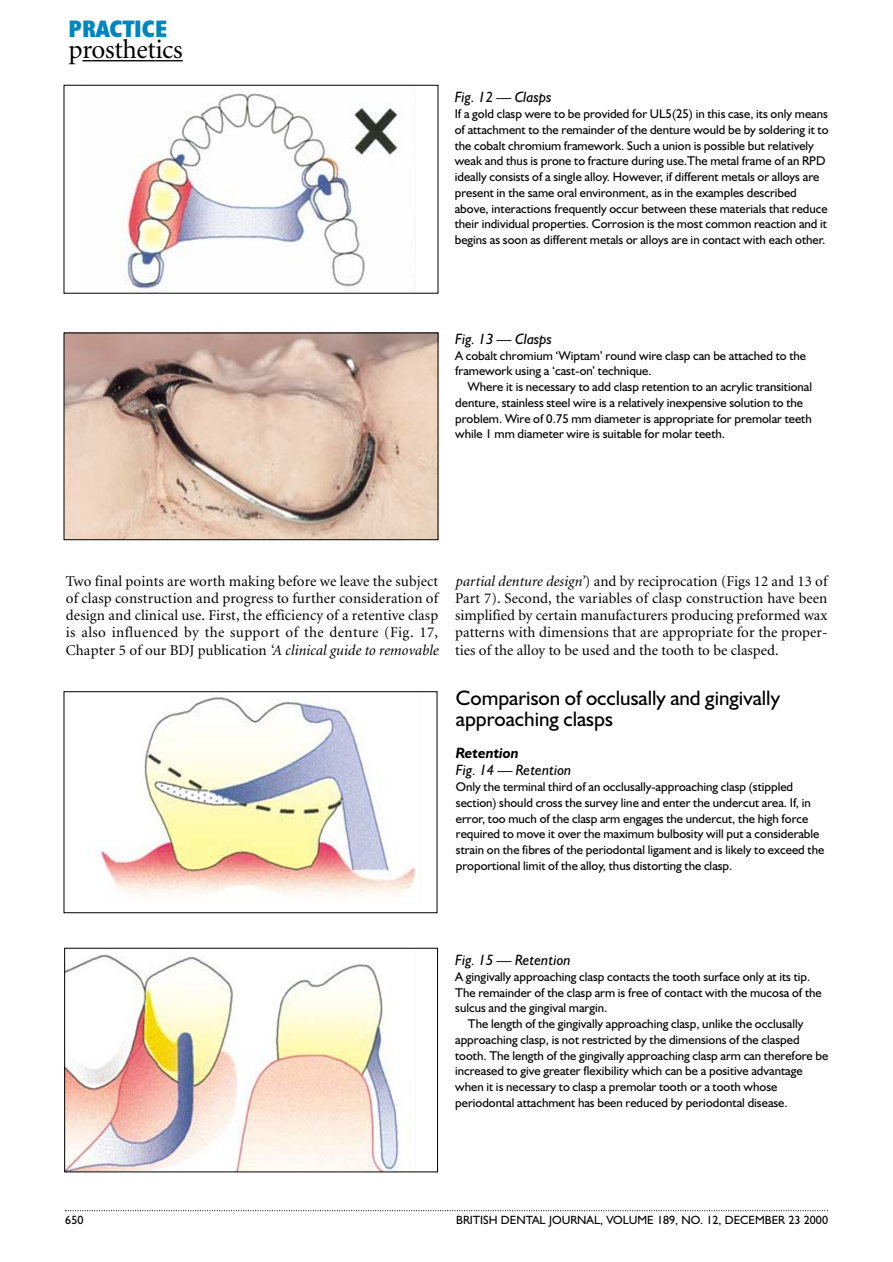
<style>
.page{position:relative;width:893px;height:1262px;background:#fff}
.page>*{position:absolute;margin:0;border:0;box-sizing:border-box;transform-origin:0 0}
.t1{font:27px "Minion";letter-spacing:-.015em;color:#000}
.t2{font:700 condensed 24px "Humanist 521 BT Xtra";color:#0086bd}
.t3{font:21px/21px "Humanist 521 BT";color:#000}
.t4{font:15px/17.2px "Minion";color:#000;text-align:justify}
.t5{font:italic 15px "Humanist 521 BT";color:#000}
.t6{font:italic 700 15px "Humanist 521 BT";color:#000}
.t7{font:12.75px/15.8px "Humanist 521 BT";color:#000}
.t8{font:12px "Humanist 521 BT";color:#000}
.s1{font-style:italic}
</style>
<div class="page">
<svg style="left:65px;top:1210px;width:763px;height:1px"></svg>
<hr style="left:92px;top:60px;width:55px;height:1px;background:#000">
<svg style="left:147px;top:60px;width:36px;height:1px"></svg>
<img style="left:98px;top:696px;width:318px;height:199px">
<div style="left:64px;top:691px;width:373px;height:222px;border:1px solid #000"></div>
<img style="left:66px;top:954px;width:333px;height:216px">
<img style="left:124px;top:93px;width:274px;height:198px">
<img style="left:66px;top:335px;width:370px;height:203px">
<div style="left:64px;top:333px;width:374px;height:207px;border:1px solid #000"></div>
<h2 class="t2" style="left:69px;top:20px;width:100px">PRACTICE</h2>
<h1 class="t1" style="left:69px;top:39px;width:116px">prosthetics</h1>
<p class="t5" style="left:454px;top:92px;width:98px">Fig. 12 — Clasps</p>
<p class="t7" style="left:454px;top:107px;width:375px">If a gold clasp were to be provided for UL5(25) in this case, its only means of attachment to the remainder of the denture would be by soldering it to the cobalt chromium framework. Such a union is possible but relatively weak and thus is prone to fracture during use.The metal frame of an RPD ideally consists of a single alloy. However, if different metals or alloys are present in the same oral environment, as in the examples described above, interactions frequently occur between these materials that reduce their individual properties. Corrosion is the most common reaction and it begins as soon as different metals or alloys are in contact with each other.</p>
<p class="t5" style="left:455px;top:333px;width:98px">Fig. 13 — Clasps</p>
<p class="t7" style="left:455px;top:349px;width:352px">A cobalt chromium ‘Wiptam’ round wire clasp can be attached to the framework using a ‘cast-on’ technique.</p>
<p class="t7" style="left:455px;top:380px;width:358px;text-indent:13px">Where it is necessary to add clasp retention to an acrylic transitional denture, stainless steel wire is a relatively inexpensive solution to the problem. Wire of 0.75 mm diameter is appropriate for premolar teeth while 1 mm diameter wire is suitable for molar teeth.</p>
<p class="t4" style="left:66px;top:573px;width:374px">Two final points are worth making before we leave the subject of clasp construction and progress to further consideration of design and clinical use. First, the efficiency of a retentive clasp is also influenced by the support of the denture (Fig. 17, Chapter 5 of our BDJ publication <span class="s1">‘A clinical guide to removable</span></p>
<p class="t4" style="left:455px;top:573px;width:374px"><span class="s1">partial denture design’</span>) and by reciprocation (Figs 12 and 13 of Part 7). Second, the variables of clasp construction have been simplified by certain manufacturers producing preformed wax patterns with dimensions that are appropriate for the proper&shy;ties of the alloy to be used and the tooth to be clasped.</p>
<h3 class="t3" style="left:456px;top:689px;width:325px">Comparison of occlusally and gingivally approaching clasps</h3>
<p class="t6" style="left:456px;top:747px;width:64px">Retention</p>
<p class="t5" style="left:456px;top:765px;width:117px">Fig. 14 — Retention</p>
<p class="t7" style="left:456px;top:780px;width:370px">Only the terminal third of an occlusally-approaching clasp (stippled section) should cross the survey line and enter the undercut area. If, in error, too much of the clasp arm engages the undercut, the high force required to move it over the maximum bulbosity will put a considerable strain on the fibres of the periodontal ligament and is likely to exceed the proportional limit of the alloy, thus distorting the clasp.</p>
<p class="t5" style="left:455px;top:954px;width:117px">Fig. 15 — Retention</p>
<p class="t7" style="left:455px;top:970px;width:368px">A gingivally approaching clasp contacts the tooth surface only at its tip.<br>The remainder of the clasp arm is free of contact with the mucosa of the sulcus and the gingival margin.</p>
<p class="t7" style="left:455px;top:1017px;width:374px;text-indent:13px">The length of the gingivally approaching clasp, unlike the occlusally approaching clasp, is not restricted by the dimensions of the clasped tooth. The length of the gingivally approaching clasp arm can therefore be increased to give greater flexibility which can be a positive advantage when it is necessary to clasp a premolar tooth or a tooth whose periodontal attachment has been reduced by periodontal disease.</p>
<p class="t8" style="left:65px;top:1215px;width:20px">650</p>
<p class="t8" style="left:456px;top:1215px;width:373px">BRITISH DENTAL JOURNAL, VOLUME 189, NO. 12, DECEMBER 23 2000</p>
</div>
